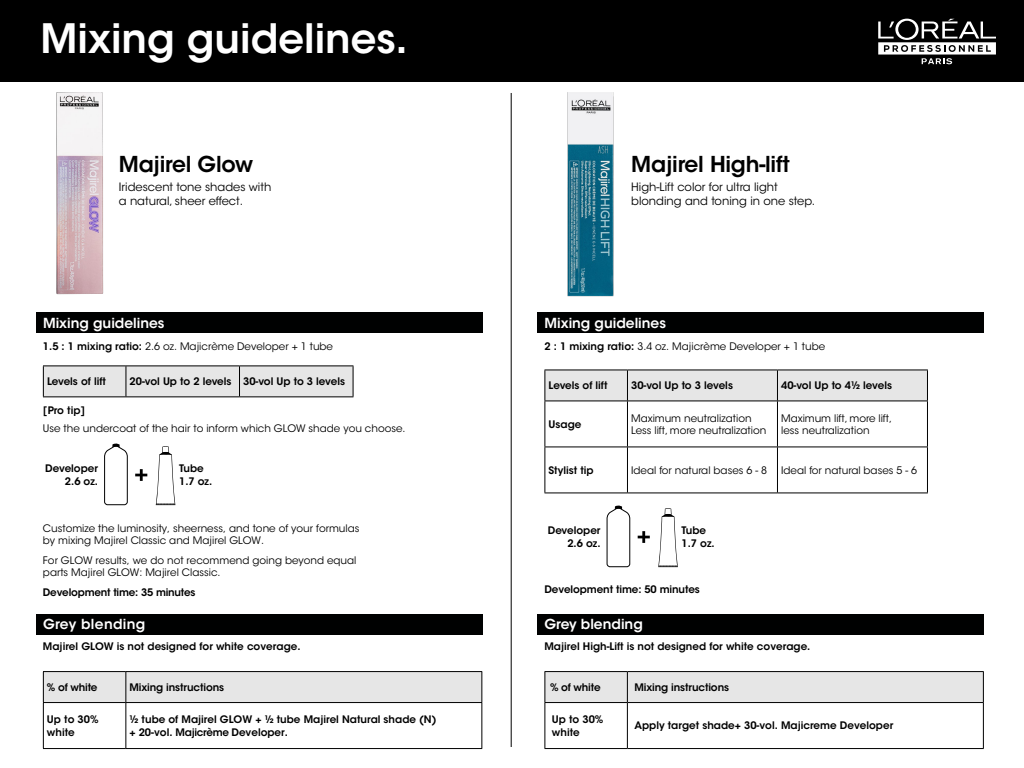
<style>
.page{position:relative;width:1024px;height:768px;background:#fff}
.page>*{position:absolute;margin:0;border:0;box-sizing:border-box;transform-origin:0 0}
.t1{font:600 40.25px "ITC Avant Garde Std";color:#fff}
.t2{font:600 21.8px "ITC Avant Garde Std";letter-spacing:-.01em;color:#000}
.t3{font:600 13.75px "ITC Avant Garde Std";color:#fff}
.t4{font:600 13.75px "ITC Avant Garde Std";letter-spacing:.025em;color:#fff}
.t5{font:11.45px/13.8px "ITC Avant Garde Std";color:#000}
.t6{font:600 10.3px/12.6px "ITC Avant Garde Std";color:#000}
.t7{font:10.3px/12.4px "ITC Avant Garde Std";color:#000}
.t8{font:600 10.3px "ITC Avant Garde Std";letter-spacing:-.02em;color:#000}
.s1{font-weight:600}
</style>
<div class="page">
<div style="left:0;top:0;width:1024px;height:81px;background:#000"></div>
<svg style="left:878px;top:19px;width:118px;height:45px"></svg>
<img style="left:57px;top:93px;width:47px;height:202px">
<svg style="left:135px;top:469px;width:12px;height:12px"></svg>
<svg style="left:156px;top:446px;width:19px;height:59px"></svg>
<svg style="left:104px;top:443px;width:24px;height:63px"></svg>
<svg style="left:638px;top:531px;width:12px;height:12px"></svg>
<svg style="left:658px;top:508px;width:20px;height:59px"></svg>
<svg style="left:606px;top:505px;width:25px;height:63px"></svg>
<div style="left:36px;top:312px;width:446px;height:21px;background:#000101"></div>
<div style="left:44px;top:367px;width:309px;height:29px;background:#e6e6e6"></div>
<hr style="left:43px;top:366px;width:83px;height:1px;background:#000">
<hr style="left:43px;top:366px;width:1px;height:30px;background:#000">
<hr style="left:43px;top:396px;width:83px;height:1px;background:#000">
<hr style="left:126px;top:366px;width:114px;height:1px;background:#000">
<hr style="left:126px;top:366px;width:1px;height:30px;background:#000">
<hr style="left:126px;top:396px;width:114px;height:1px;background:#000">
<hr style="left:240px;top:366px;width:113px;height:1px;background:#000">
<hr style="left:239px;top:366px;width:1px;height:30px;background:#000">
<hr style="left:353px;top:366px;width:1px;height:30px;background:#000">
<hr style="left:240px;top:396px;width:113px;height:1px;background:#000">
<div style="left:44px;top:672px;width:437px;height:30px;background:#e6e6e6"></div>
<hr style="left:43px;top:671px;width:83px;height:1px;background:#000">
<hr style="left:43px;top:672px;width:1px;height:30px;background:#000">
<hr style="left:126px;top:671px;width:356px;height:1px;background:#000">
<hr style="left:125px;top:672px;width:1px;height:30px;background:#000">
<hr style="left:481px;top:672px;width:1px;height:30px;background:#000">
<hr style="left:43px;top:702px;width:83px;height:1px;background:#000">
<hr style="left:43px;top:703px;width:1px;height:45px;background:#000">
<hr style="left:126px;top:702px;width:356px;height:1px;background:#000">
<hr style="left:125px;top:703px;width:1px;height:45px;background:#000">
<hr style="left:481px;top:703px;width:1px;height:45px;background:#000">
<hr style="left:43px;top:748px;width:83px;height:1px;background:#000">
<hr style="left:126px;top:748px;width:356px;height:1px;background:#000">
<div style="left:36px;top:614px;width:446px;height:21px;background:#000101"></div>
<div style="left:545px;top:672px;width:438px;height:30px;background:#e6e6e6"></div>
<hr style="left:544px;top:703px;width:1px;height:45px;background:#000">
<hr style="left:627px;top:703px;width:1px;height:45px;background:#000">
<hr style="left:983px;top:703px;width:1px;height:45px;background:#000">
<hr style="left:544px;top:748px;width:83px;height:1px;background:#000">
<hr style="left:627px;top:748px;width:357px;height:1px;background:#000">
<hr style="left:544px;top:671px;width:83px;height:1px;background:#000">
<hr style="left:544px;top:672px;width:1px;height:30px;background:#000">
<hr style="left:544px;top:702px;width:83px;height:1px;background:#000">
<hr style="left:627px;top:671px;width:357px;height:1px;background:#000">
<hr style="left:627px;top:672px;width:1px;height:30px;background:#000">
<hr style="left:627px;top:702px;width:357px;height:1px;background:#000">
<hr style="left:983px;top:672px;width:1px;height:30px;background:#000">
<div style="left:538px;top:614px;width:446px;height:21px;background:#000101"></div>
<div style="left:538px;top:312px;width:446px;height:21px;background:#000101"></div>
<div style="left:545px;top:371px;width:382px;height:30px;background:#e6e6e6"></div>
<hr style="left:544px;top:401px;width:1px;height:46px;background:#000">
<hr style="left:627px;top:401px;width:1px;height:46px;background:#000">
<hr style="left:777px;top:401px;width:1px;height:46px;background:#000">
<hr style="left:927px;top:401px;width:1px;height:46px;background:#000">
<hr style="left:544px;top:447px;width:83px;height:1px;background:#000">
<hr style="left:544px;top:447px;width:1px;height:46px;background:#000">
<hr style="left:627px;top:447px;width:150px;height:1px;background:#000">
<hr style="left:627px;top:447px;width:1px;height:46px;background:#000">
<hr style="left:777px;top:447px;width:151px;height:1px;background:#000">
<hr style="left:777px;top:447px;width:1px;height:46px;background:#000">
<hr style="left:927px;top:447px;width:1px;height:46px;background:#000">
<hr style="left:544px;top:493px;width:83px;height:1px;background:#000">
<hr style="left:627px;top:493px;width:150px;height:1px;background:#000">
<hr style="left:777px;top:493px;width:151px;height:1px;background:#000">
<hr style="left:544px;top:370px;width:83px;height:1px;background:#000">
<hr style="left:544px;top:370px;width:1px;height:31px;background:#000">
<hr style="left:544px;top:401px;width:83px;height:1px;background:#000">
<hr style="left:627px;top:370px;width:150px;height:1px;background:#000">
<hr style="left:627px;top:370px;width:1px;height:31px;background:#000">
<hr style="left:627px;top:401px;width:150px;height:1px;background:#000">
<hr style="left:777px;top:370px;width:151px;height:1px;background:#000">
<hr style="left:777px;top:370px;width:1px;height:31px;background:#000">
<hr style="left:927px;top:370px;width:1px;height:31px;background:#000">
<hr style="left:777px;top:401px;width:151px;height:1px;background:#000">
<hr style="left:511px;top:93px;width:1px;height:654px;background:#000">
<img style="left:567px;top:92px;width:47px;height:205px">
<h1 class="t1" style="left:41px;top:13px;width:369px">Mixing guidelines.</h1>
<h2 class="t2" style="left:119px;top:150px;width:136px">Majirel Glow</h2>
<p class="t5" style="left:119px;top:180px;width:154px">Iridescent tone shades with a natural, sheer effect.</p>
<h3 class="t3" style="left:43px;top:314px;width:123px">Mixing guidelines</h3>
<p class="t7" style="left:43px;top:340px;width:292px"><span class="s1">1.5 : 1 mixing ratio:</span> 2.6 oz. Majicrème Developer + 1 tube</p>
<p class="t6" style="left:47px;top:375px;width:61px">Levels of lift</p>
<p class="t6" style="left:130px;top:375px;width:217px">20-vol Up to 2 levels 30-vol Up to 3 levels</p>
<p class="t6" style="left:43px;top:404px;width:44px">[Pro tip]</p>
<p class="t7" style="left:43px;top:422px;width:364px">Use the undercoat of the hair to inform which GLOW shade you choose.</p>
<p class="t6" style="left:45px;top:462px;width:54px;text-align:right">Developer<br>2.6 oz.</p>
<p class="t6" style="left:179px;top:462px;width:35px">Tube<br>1.7 oz.</p>
<p class="t7" style="left:43px;top:522px;width:318px">Customize the luminosity, sheerness, and tone of your formulas by mixing Majirel Classic and Majirel GLOW.</p>
<p class="t7" style="left:43px;top:554px;width:315px">For GLOW results, we do not recommend going beyond equal parts Majirel GLOW: Majirel Classic.</p>
<p class="t8" style="left:43px;top:585px;width:154px">Development time: 35 minutes</p>
<h3 class="t4" style="left:43px;top:616px;width:104px">Grey blending</h3>
<p class="t6" style="left:43px;top:640px;width:259px">Majirel GLOW is not designed for white coverage.</p>
<p class="t6" style="left:47px;top:681px;width:52px">% of white</p>
<p class="t6" style="left:129px;top:681px;width:96px">Mixing instructions</p>
<p class="t6" style="left:47px;top:713px;width:53px;line-height:12.4px">Up to 30% white</p>
<p class="t6" style="left:129px;top:713px;width:309px;line-height:12.4px">½ tube of Majirel GLOW + ½ tube Majirel Natural shade (N) + 20-vol. Majicrème Developer.</p>
<h2 class="t2" style="left:631px;top:150px;width:160px">Majirel High-lift</h2>
<p class="t5" style="left:631px;top:180px;width:185px">High-Lift color for ultra light blonding and toning in one step.</p>
<h3 class="t3" style="left:545px;top:314px;width:123px">Mixing guidelines</h3>
<p class="t7" style="left:544px;top:340px;width:282px"><span class="s1">2 : 1 mixing ratio:</span> 3.4 oz. Majicrème Developer + 1 tube</p>
<p class="t6" style="left:549px;top:379px;width:61px">Levels of lift</p>
<p class="t6" style="left:631px;top:379px;width:103px">30-vol Up to 3 levels</p>
<p class="t6" style="left:781px;top:379px;width:112px">40-vol Up to 4½ levels</p>
<p class="t6" style="left:549px;top:418px;width:34px">Usage</p>
<p class="t7" style="left:631px;top:412px;width:137px">Maximum neutralization<br>Less lift, more neutralization</p>
<p class="t7" style="left:781px;top:412px;width:112px">Maximum lift, more lift, less neutralization</p>
<p class="t6" style="left:549px;top:464px;width:47px">Stylist tip</p>
<p class="t7" style="left:631px;top:464px;width:137px">Ideal for natural bases 6 - 8</p>
<p class="t7" style="left:781px;top:464px;width:137px">Ideal for natural bases 5 - 6</p>
<p class="t6" style="left:548px;top:524px;width:54px;text-align:right">Developer<br>2.6 oz.</p>
<p class="t6" style="left:682px;top:524px;width:35px">Tube<br>1.7 oz.</p>
<p class="t6" style="left:544px;top:583px;width:157px">Development time: 50 minutes</p>
<h3 class="t3" style="left:545px;top:616px;width:100px">Grey blending</h3>
<p class="t6" style="left:544px;top:640px;width:267px">Majirel High-Lift is not designed for white coverage.</p>
<p class="t6" style="left:550px;top:681px;width:52px">% of white</p>
<p class="t6" style="left:634px;top:681px;width:96px">Mixing instructions</p>
<p class="t6" style="left:552px;top:713px;width:53px;line-height:12.4px">Up to 30% white</p>
<p class="t6" style="left:634px;top:719px;width:260px">Apply target shade+ 30-vol. Majicreme Developer</p>
</div>
